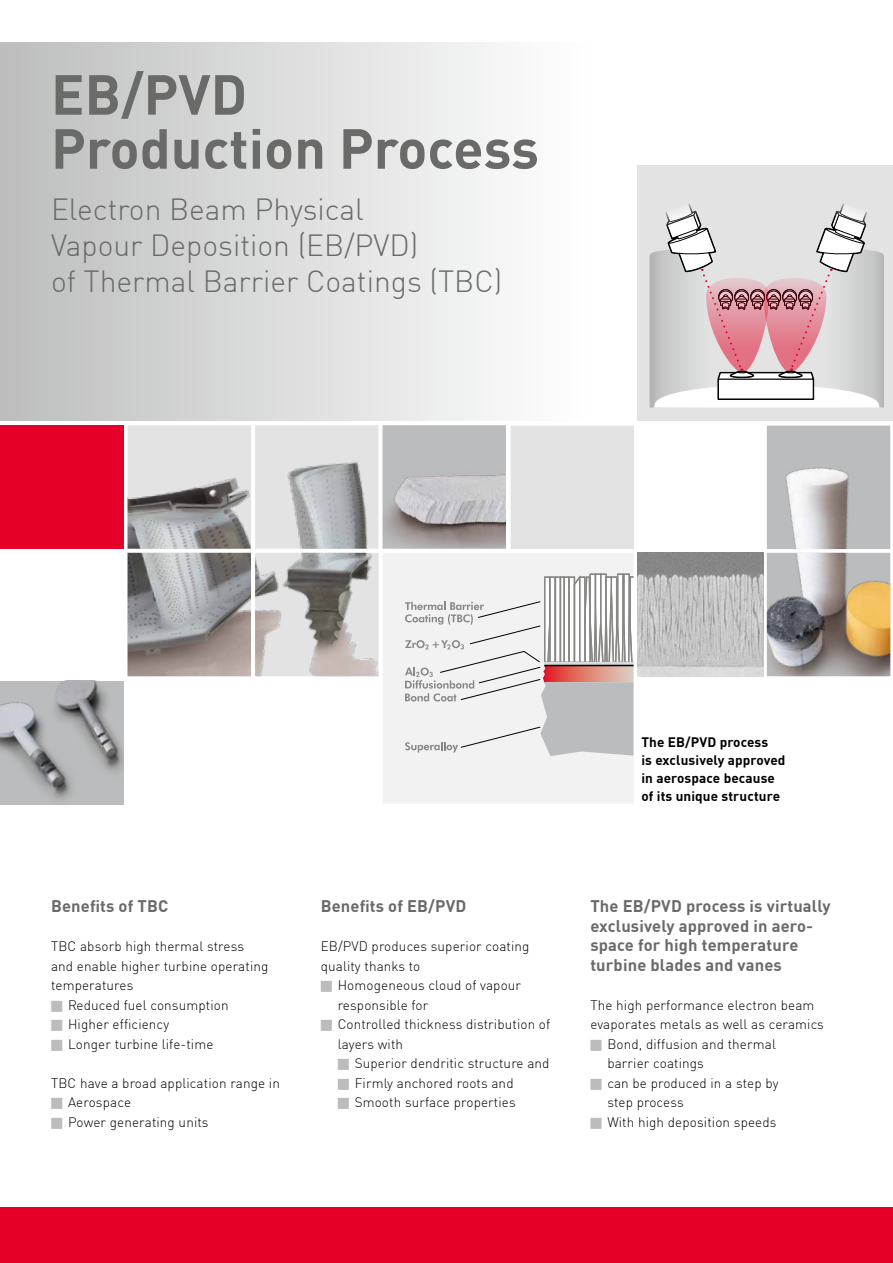
<style>
.page{position:relative;width:893px;height:1263px;background:#fff}
.page>*{position:absolute;margin:0;border:0;box-sizing:border-box;transform-origin:0 0}
.t1{font:700 55.5px/54px "DIN Offc";color:#6a6a69}
.t2{font:300 30px/36px "DIN Offc";color:#6a6a69}
.t3{font:700 16.5px/19.5px "DIN Offc";letter-spacing:.01em;color:#6a6a69}
.t4{font:300 13.5px/19.5px "DIN Offc";letter-spacing:.01em;color:#000}
.t5{font:700 13.5px/18px "DIN Offc";letter-spacing:.01em;color:#000}
</style>
<div class="page">
<div style="left:0;top:1208px;width:893px;height:55px;background:#e40026"></div>
<div style="left:0;top:43px;width:590px;height:378px;background:linear-gradient(to right,#bdbdbe,#fff)"></div>
<img style="left:128px;top:425px;width:251px;height:251px">
<div style="left:0;top:425px;width:123px;height:124px;background:#e40026"></div>
<img style="left:0;top:681px;width:123px;height:123px">
<svg style="left:383px;top:553px;width:251px;height:250px"></svg>
<div style="left:638px;top:166px;width:255px;height:255px;background:#e3e3e3"></div>
<svg style="left:649px;top:203px;width:235px;height:205px"></svg>
<svg style="left:638px;top:552px;width:112px;height:124px;background:#b8b8b8"></svg>
<img style="left:750px;top:426px;width:140px;height:250px">
<svg style="left:382px;top:425px;width:382px;height:126px"></svg>
<h1 class="t1" style="left:51px;top:65px;width:489px">EB/PVD<br>Production Process</h1>
<h2 class="t2" style="left:51px;top:191px;width:453px">Electron Beam Physical<br>Vapour Deposition (EB/PVD)<br>of Thermal Barrier Coatings (TBC)</h2>
<p class="t3" style="left:51px;top:896px;width:119px">Benefits of TBC</p>
<p class="t4" style="left:51px;top:936px;width:195px">TBC absorb high thermal stress</p>
<p class="t4" style="left:51px;top:956px;width:219px">and enable higher turbine operating</p>
<p class="t4" style="left:51px;top:975px;width:84px">temperatures</p>
<p class="t4" style="left:68px;top:995px;width:162px">Reduced fuel consumption</p>
<p class="t4" style="left:68px;top:1014px;width:103px">Higher efficiency</p>
<p class="t4" style="left:68px;top:1034px;width:147px">Longer turbine life-time</p>
<p class="t4" style="left:68px;top:1073px;width:213px;text-indent:-17px">TBC have a broad application range in<br>Aerospace<br>Power generating units</p>
<p class="t3" style="left:321px;top:896px;width:147px">Benefits of EB/PVD</p>
<p class="t4" style="left:321px;top:936px;width:210px">EB/PVD produces superior coating quality thanks to</p>
<p class="t4" style="left:338px;top:975px;width:214px">Homogeneous cloud of vapour responsible for<br>Controlled thickness distribution of layers with</p>
<p class="t4" style="left:355px;top:1053px;width:196px">Superior dendritic structure and<br>Firmly anchored roots and<br>Smooth surface properties</p>
<p class="t5" style="left:641px;top:732px;width:146px">The EB/PVD process<br>is exclusively approved in aerospace because of its unique structure</p>
<p class="t3" style="left:590px;top:896px;width:242px">The EB/PVD process is virtually exclusively approved in aero&shy;space for high temperature turbine blades and vanes</p>
<p class="t4" style="left:590px;top:995px;width:226px">The high performance electron beam</p>
<p class="t4" style="left:590px;top:1014px;width:235px">evaporates metals as well as ceramics</p>
<p class="t4" style="left:607px;top:1034px;width:170px">Bond, diffusion and thermal</p>
<p class="t4" style="left:607px;top:1053px;width:98px">barrier coatings</p>
<p class="t4" style="left:607px;top:1073px;width:173px">can be produced in a step by</p>
<p class="t4" style="left:607px;top:1092px;width:78px">step process</p>
<p class="t4" style="left:607px;top:1112px;width:171px">With high deposition speeds</p>
</div>
